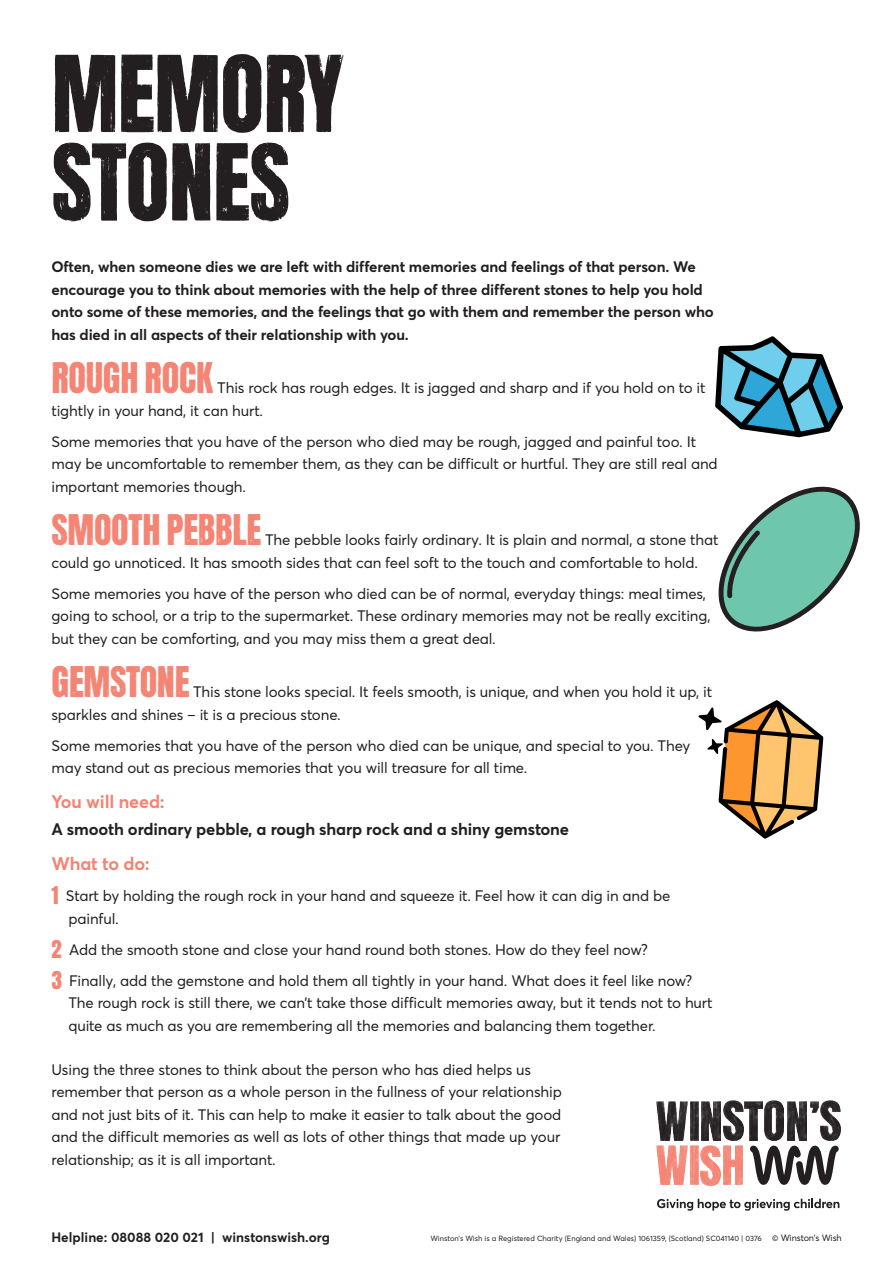
<style>
.page{position:relative;width:893px;height:1263px;background:#fff}
.page>*{position:absolute;margin:0;border:0;box-sizing:border-box;transform-origin:0 0}
.t1{font:90px/88.5px "WWANTON";letter-spacing:-.01em;color:#231f20}
.t2{font:36px "WWANTON";letter-spacing:-.01em;color:#f48473}
.t3{font:700 18px "Averta Std";letter-spacing:-.01em;color:#f48473}
.t4{font:700 16.5px "Averta Std";letter-spacing:-.01em;color:#231f20}
.t5{font:15px/22.5px "Averta Std";letter-spacing:-.01em;color:#231f20}
.t6{font:700 15px/22.5px "Averta Std";letter-spacing:-.01em;color:#231f20}
.t7{font:700 13.5px "Averta Std";color:#231f20}
.t8{font:9px "Averta Std";letter-spacing:-.01em;color:#231f20}
.t9{font:7.5px "Averta Std";color:#231f20}
.s1{font-family:"WWANTON";font-size:21px;color:#f48473}
</style>
<div class="page">
<img style="left:656px;top:1101px;width:32px;height:39px">
<img style="left:690px;top:1101px;width:8px;height:39px">
<img style="left:701px;top:1101px;width:20px;height:39px">
<img style="left:787px;top:1101px;width:20px;height:39px">
<svg style="left:810px;top:1101px;width:8px;height:12px"></svg>
<img style="left:724px;top:1101px;width:19px;height:39px">
<img style="left:821px;top:1101px;width:19px;height:39px">
<img style="left:745px;top:1101px;width:17px;height:39px">
<img style="left:764px;top:1101px;width:20px;height:39px">
<img style="left:656px;top:1146px;width:32px;height:39px">
<img style="left:690px;top:1146px;width:8px;height:39px">
<img style="left:701px;top:1145px;width:19px;height:40px">
<img style="left:723px;top:1146px;width:20px;height:39px">
<svg style="left:750px;top:1146px;width:89px;height:39px"></svg>
<svg style="left:657px;top:1199px;width:182px;height:12px"></svg>
<svg style="left:718px;top:486px;width:142px;height:146px"></svg>
<svg style="left:715px;top:336px;width:128px;height:101px"></svg>
<svg style="left:698px;top:700px;width:126px;height:139px"></svg>
<p class="t1" style="left:51px;top:53px;width:295px">MEMORY<br>STONES</p>
<p class="t6" style="left:51px;top:255px;width:664px">Often, when someone dies we are left with different memories and feelings of that person. We encourage you to think about memories with the help of three different stones to help you hold onto some of these memories, and the feelings that go with them and remember the person who has died in all aspects of their relationship with you.</p>
<p class="t2" style="left:51px;top:359px;width:164px">ROUGH ROCK</p>
<p class="t5" style="left:51px;top:376px;width:656px;text-indent:166px">This rock has rough edges. It is jagged and sharp and if you hold on to it tightly in your hand, it can hurt.</p>
<p class="t5" style="left:51px;top:430px;width:668px">Some memories that you have of the person who died may be rough, jagged and painful too. It may be uncomfortable to remember them, as they can be difficult or hurtful. They are still real and important memories though.</p>
<p class="t2" style="left:51px;top:511px;width:211px">SMOOTH PEBBLE</p>
<p class="t5" style="left:51px;top:528px;width:669px;text-indent:214px">The pebble looks fairly ordinary. It is plain and normal, a stone that could go unnoticed. It has smooth sides that can feel soft to the touch and comfortable to hold.</p>
<p class="t5" style="left:51px;top:582px;width:661px">Some memories you have of the person who died can be of normal, everyday things: meal times, going to school, or a trip to the supermarket. These ordinary memories may not be really exciting, but they can be comforting, and you may miss them a great deal.</p>
<p class="t2" style="left:51px;top:663px;width:140px">GEMSTONE</p>
<p class="t5" style="left:51px;top:680px;width:662px;text-indent:142px">This stone looks special. It feels smooth, is unique, and when you hold it up, it sparkles and shines – it is a precious stone.</p>
<p class="t5" style="left:51px;top:734px;width:640px">Some memories that you have of the person who died can be unique, and special to you. They may stand out as precious memories that you will treasure for all time.</p>
<p class="t3" style="left:51px;top:790px;width:115px">You will need:</p>
<p class="t4" style="left:51px;top:819px;width:519px">A smooth ordinary pebble, a rough sharp rock and a shiny gemstone</p>
<p class="t3" style="left:51px;top:852px;width:100px">What to do:</p>
<p class="t5" style="left:68px;top:885px;width:603px;text-indent:-17px"><span class="s1">1</span> Start by holding the rough rock in your hand and squeeze it. Feel how it can dig in and be painful.</p>
<p class="t5" style="left:51px;top:938px;width:598px"><span class="s1">2</span> Add the smooth stone and close your hand round both stones. How do they feel now?</p>
<p class="t5" style="left:68px;top:969px;width:646px;text-indent:-17px"><span class="s1">3</span> Finally, add the gemstone and hold them all tightly in your hand. What does it feel like now?<br>The rough rock is still there, we can’t take those difficult memories away, but it tends not to hurt quite as much as you are remembering all the memories and balancing them together.</p>
<p class="t5" style="left:51px;top:1058px;width:512px">Using the three stones to think about the person who has died helps us remember that person as a whole person in the fullness of your relationship and not just bits of it. This can help to make it easier to talk about the good and the difficult memories as well as lots of other things that made up your relationship; as it is all important.</p>
<p class="t7" style="left:51px;top:1228px;width:280px">Helpline: 08088 020 021 | winstonswish.org</p>
<p class="t9" style="left:430px;top:1234px;width:333px">Winston’s Wish is a Registered Charity (England and Wales) 1061359, (Scotland) SC041140 | 0376</p>
<p class="t8" style="left:772px;top:1232px;width:71px">© Winston’s Wish</p>
</div>
